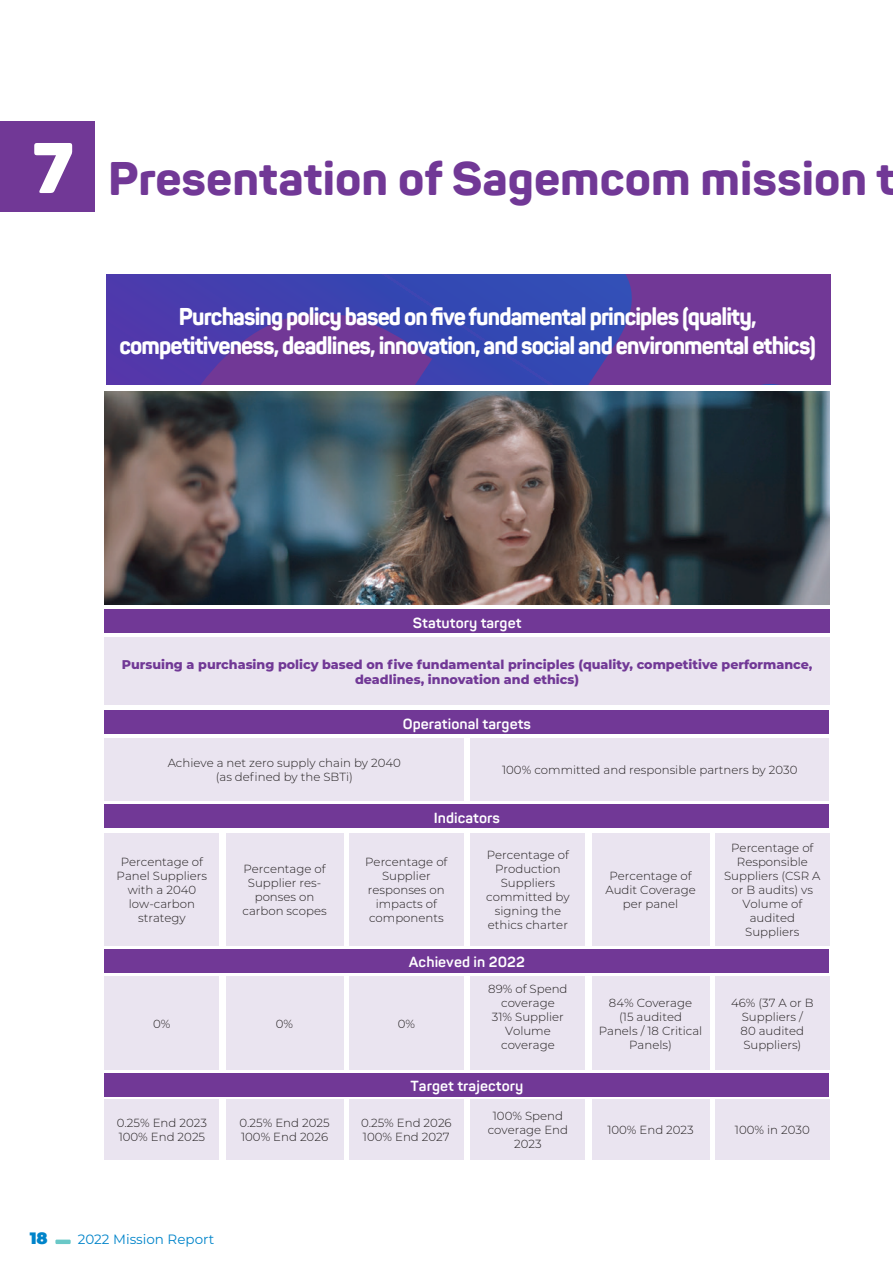
<style>
.page{position:relative;width:893px;height:1263px;background:#fff}
.page>*{position:absolute;margin:0;border:0;box-sizing:border-box;transform-origin:0 0}
.t1{font:900 70.5px "Panton";color:#fff}
.t2{font:800 46.5px "Panton";color:#713896}
.t3{font:800 24px/28.8px "Panton";letter-spacing:-.04em;color:#fff;text-align:center;scale:.92 1}
.t4{font:900 16.5px "Montserrat";color:#0084ca}
.t5{font:700 14.4px "Panton";letter-spacing:.005em;color:#fff}
.t6{font:13.5px "Montserrat";color:#0084ca}
.t7{font:800 12.6px/15.1px "Montserrat";color:#713896;text-align:center}
.t8{font:300 11.7px/14.1px "Montserrat";color:#231f20;text-align:center}
</style>
<div class="page">
<div style="left:55px;top:1239px;width:16px;height:5px;background:#6ac8c7"></div>
<div style="left:105px;top:609px;width:725px;height:24px;background:#713896"></div>
<div style="left:105px;top:638px;width:725px;height:67px;background:#eae4f0"></div>
<div style="left:105px;top:710px;width:724px;height:24px;background:#713896"></div>
<div style="left:105px;top:804px;width:724px;height:24px;background:#713896"></div>
<div style="left:105px;top:949px;width:724px;height:24px;background:#713896"></div>
<div style="left:105px;top:1073px;width:724px;height:24px;background:#713896"></div>
<div style="left:105px;top:738px;width:359px;height:63px;background:#eae4f0"></div>
<div style="left:470px;top:738px;width:359px;height:63px;background:#eae4f0"></div>
<div style="left:349px;top:833px;width:115px;height:112px;background:#eae4f0"></div>
<div style="left:226px;top:833px;width:117px;height:112px;background:#eae4f0"></div>
<div style="left:105px;top:833px;width:114px;height:112px;background:#eae4f0"></div>
<div style="left:715px;top:833px;width:115px;height:112px;background:#eae4f0"></div>
<div style="left:592px;top:833px;width:117px;height:112px;background:#eae4f0"></div>
<div style="left:471px;top:833px;width:114px;height:112px;background:#eae4f0"></div>
<div style="left:349px;top:976px;width:115px;height:94px;background:#eae4f0"></div>
<div style="left:226px;top:976px;width:117px;height:94px;background:#eae4f0"></div>
<div style="left:105px;top:976px;width:114px;height:94px;background:#eae4f0"></div>
<div style="left:715px;top:976px;width:115px;height:94px;background:#eae4f0"></div>
<div style="left:592px;top:976px;width:117px;height:94px;background:#eae4f0"></div>
<div style="left:471px;top:976px;width:114px;height:94px;background:#eae4f0"></div>
<div style="left:349px;top:1099px;width:115px;height:60px;background:#eae4f0"></div>
<div style="left:226px;top:1099px;width:117px;height:60px;background:#eae4f0"></div>
<div style="left:105px;top:1099px;width:114px;height:60px;background:#eae4f0"></div>
<div style="left:715px;top:1099px;width:115px;height:60px;background:#eae4f0"></div>
<div style="left:592px;top:1099px;width:117px;height:60px;background:#eae4f0"></div>
<div style="left:471px;top:1099px;width:114px;height:60px;background:#eae4f0"></div>
<img style="left:105px;top:391px;width:725px;height:214px">
<svg style="left:106px;top:274px;width:724px;height:111px;background:#543ea4"></svg>
<div style="left:0;top:121px;width:94px;height:90px;background:#713896"></div>
<h1 class="t1" style="left:33px;top:123px;width:42px">7</h1>
<h2 class="t2" style="left:108px;top:148px;width:789px">Presentation of Sagemcom mission t</h2>
<h3 class="t3" style="left:119px;top:302px;width:759px">Purchasing policy based on five fundamental principles (quality, competitiveness, deadlines, innovation, and social and environmental ethics)</h3>
<p class="t5" style="left:413px;top:613px;width:110px">Statutory target</p>
<p class="t7" style="left:122px;top:656px;width:692px">Pursuing a purchasing policy based on five fundamental principles (quality, competitive performance, deadlines, innovation and ethics)</p>
<p class="t5" style="left:403px;top:714px;width:130px">Operational targets</p>
<p class="t8" style="left:168px;top:756px;width:235px">Achieve a net zero supply chain by 2040 (as defined by the SBTi)</p>
<p class="t8" style="left:502px;top:763px;width:297px">100% committed and responsible partners by 2030</p>
<p class="t8" style="left:117px;top:854px;width:92px">Percentage of<br>Panel Suppliers with a 2040 low-carbon strategy</p>
<p class="t8" style="left:242px;top:861px;width:86px">Percentage of<br>Supplier res&shy;ponses on carbon scopes</p>
<p class="t5" style="left:434px;top:808px;width:68px">Indicators</p>
<p class="t8" style="left:365px;top:854px;width:84px">Percentage of<br>Supplier responses on impacts of components</p>
<p class="t8" style="left:486px;top:847px;width:85px">Percentage of<br>Production<br>Suppliers committed by signing the ethics charter</p>
<p class="t5" style="left:409px;top:953px;width:118px">Achieved in 2022</p>
<p class="t8" style="left:153px;top:1016px;width:19px">0%</p>
<p class="t8" style="left:276px;top:1016px;width:19px">0%</p>
<p class="t8" style="left:398px;top:1016px;width:19px">0%</p>
<p class="t8" style="left:488px;top:981px;width:81px">89% of Spend coverage<br>31% Supplier<br>Volume coverage</p>
<p class="t5" style="left:410px;top:1077px;width:114px">Target trajectory</p>
<p class="t8" style="left:605px;top:868px;width:92px">Percentage of<br>Audit Coverage per panel</p>
<p class="t8" style="left:724px;top:840px;width:98px">Percentage of<br>Responsible<br>Suppliers (CSR A or B audits) vs<br>Volume of audited<br>Suppliers</p>
<p class="t8" style="left:599px;top:995px;width:105px">84% Coverage<br>(15 audited<br>Panels / 18 Critical<br>Panels)</p>
<p class="t8" style="left:731px;top:995px;width:84px">46% (37 A or B<br>Suppliers /<br>80 audited<br>Suppliers)</p>
<p class="t8" style="left:488px;top:1108px;width:82px">100% Spend coverage End<br>2023</p>
<p class="t8" style="left:117px;top:1115px;width:92px;text-align:left">0.25% End 2023<br>100% End 2025</p>
<p class="t8" style="left:607px;top:1122px;width:88px">100% End 2023</p>
<p class="t8" style="left:735px;top:1122px;width:76px">100% in 2030</p>
<p class="t8" style="left:239px;top:1115px;width:92px;text-align:left">0.25% End 2025<br>100% End 2026</p>
<p class="t8" style="left:361px;top:1115px;width:92px;text-align:left">0.25% End 2026<br>100% End 2027</p>
<h3 class="t4" style="left:30px;top:1226px;width:20px">18</h3>
<p class="t6" style="left:78px;top:1230px;width:138px">2022 Mission Report</p>
</div>
